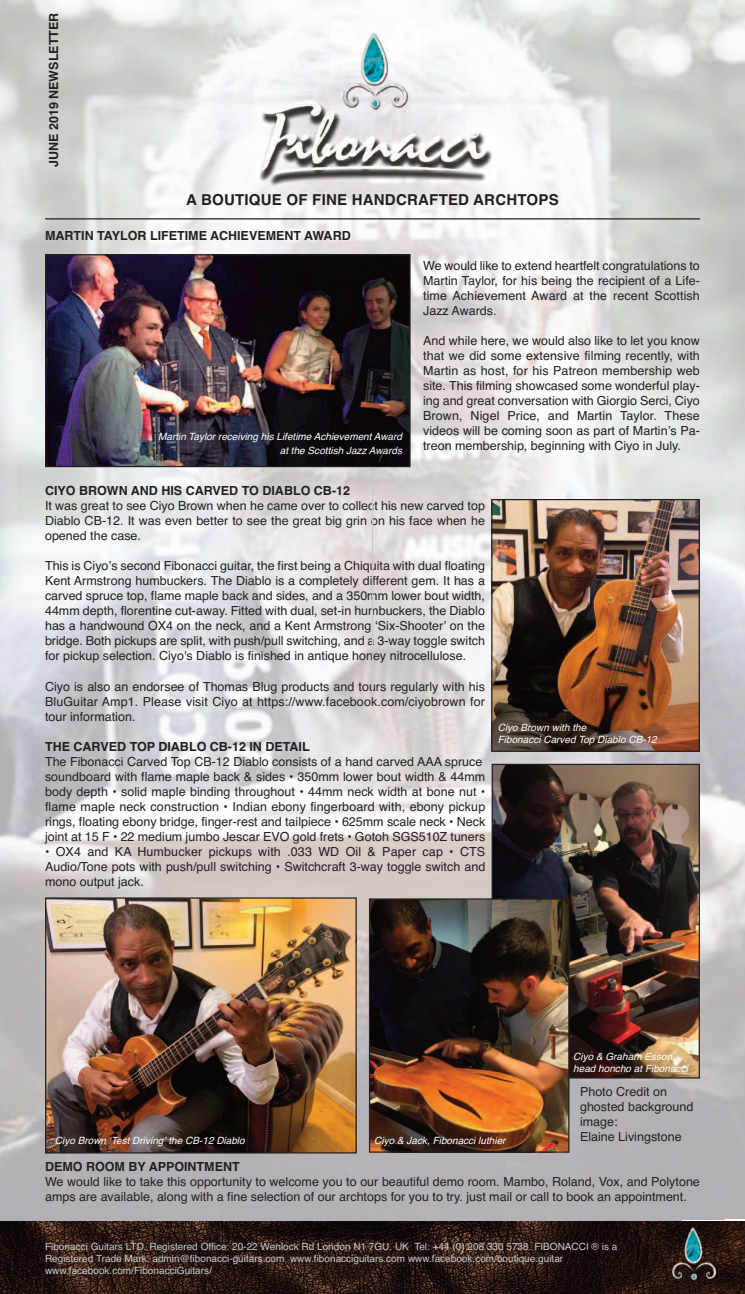
<style>
.page{position:relative;width:745px;height:1294px;background:#fff}
.page>*{position:absolute;margin:0;border:0;box-sizing:border-box;transform-origin:0 0}
.t1{font:700 15px "Helvetica";letter-spacing:.015em;color:#231f20}
.t2{font:12.5px/15px "Helvetica";color:#231f20;text-align:justify}
.t3{font:700 12.5px "Helvetica";color:#231f20}
.t4{font:10px/12px "Helvetica";color:#c7c8ca}
.t5{font:italic 10px/12px "Helvetica";color:#fff}
</style>
<div class="page">
<img style="left:0;top:0;width:744px;height:1234px">
<img style="left:1px;top:1221px;width:743px;height:72px">
<img style="left:254px;top:93px;width:242px;height:95px">
<img style="left:665px;top:1224px;width:58px;height:62px">
<hr style="left:45px;top:218px;width:654px;height:1px;background:#231f20">
<img style="left:331px;top:21px;width:88px;height:97px">
<hr style="left:371px;top:457px;width:2px;height:237px;background:#c7c8ca">
<img style="left:493px;top:501px;width:204px;height:248px">
<div style="left:491px;top:499px;width:208px;height:252px;border:1px solid #231f20"></div>
<img style="left:47px;top:256px;width:361px;height:209px">
<div style="left:45px;top:254px;width:365px;height:213px;border:1px solid #231f20"></div>
<img style="left:493px;top:765px;width:204px;height:311px">
<div style="left:491px;top:763px;width:208px;height:315px;border:1px solid #231f20"></div>
<img style="left:47px;top:899px;width:307px;height:252px">
<div style="left:45px;top:897px;width:311px;height:256px;border:1px solid #231f20"></div>
<img style="left:371px;top:900px;width:196px;height:250px">
<div style="left:369px;top:898px;width:200px;height:254px;border:1px solid #231f20"></div>
<p class="t3" style="left:46px;top:167px;width:156px;rotate:-90deg">JUNE 2019 NEWSLETTER</p>
<p class="t1" style="left:186px;top:191px;width:374px">A BOUTIQUE OF FINE HANDCRAFTED ARCHTOPS</p>
<p class="t3" style="left:45px;top:229px;width:307px">MARTIN TAYLOR LIFETIME ACHIEVEMENT AWARD</p>
<p class="t5" style="left:158px;top:429px;width:245px;line-height:13.9px;text-align:right">Martin Taylor receiving his Lifetime Achievement Award at the Scottish Jazz Awards</p>
<p class="t2" style="left:423px;top:258px;width:278px">We would like to extend heartfelt congratulations to Martin Taylor, for his being the recipient of a Life&shy;time Achievement Award at the recent Scottish Jazz Awards.</p>
<p class="t2" style="left:423px;top:333px;width:278px">And while here, we would also like to let you know that we did some extensive filming recently, with Martin as host, for his Patreon membership web site. This filming showcased some wonderful play&shy;ing and great conversation with Giorgio Serci, Ciyo Brown, Nigel Price, and Martin Taylor. These videos will be coming soon as part of Martin’s Pa&shy;treon membership, beginning with Ciyo in July.</p>
<p class="t3" style="left:45px;top:484px;width:306px">CIYO BROWN AND HIS CARVED TO DIABLO CB-12</p>
<p class="t2" style="left:45px;top:498px;width:441px">It was great to see Ciyo Brown when he came over to collect his new carved top Diablo CB-12. It was even better to see the great big grin on his face when he opened the case.</p>
<p class="t2" style="left:45px;top:558px;width:441px">This is Ciyo’s second Fibonacci guitar, the first being a Chiquita with dual floating Kent Armstrong humbuckers. The Diablo is a completely different gem. It has a carved spruce top, flame maple back and sides, and a 350mm lower bout width, 44mm depth, florentine cut-away. Fitted with dual, set-in humbuckers, the Diablo has a handwound OX4 on the neck, and a Kent Armstrong ‘Six-Shooter’ on the bridge. Both pickups are split, with push/pull switching, and a 3-way toggle switch for pickup selection. Ciyo's Diablo is finished in antique honey nitrocellulose.</p>
<p class="t2" style="left:45px;top:678px;width:441px">Ciyo is also an endorsee of Thomas Blug products and tours regularly with his BluGuitar Amp1. Please visit Ciyo at https://www.facebook.com/ciyobrown for tour information.</p>
<p class="t3" style="left:45px;top:739px;width:266px">THE CARVED TOP DIABLO CB-12 IN DETAIL</p>
<p class="t2" style="left:45px;top:753px;width:441px;text-align:left">The Fibonacci Carved Top CB-12 Diablo consists of a hand carved AAA spruce soundboard with flame maple back &amp; sides • 350mm lower bout width &amp; 44mm body depth • solid maple binding throughout • 44mm neck width at bone nut • flame maple neck construction • Indian ebony fingerboard with, ebony pickup rings, floating ebony bridge, finger-rest and tailpiece • 625mm scale neck • Neck joint at 15 F • 22 medium jumbo Jescar EVO gold frets • Gotoh SGS510Z tuners</p>
<p class="t2" style="left:45px;top:843px;width:441px">• OX4 and KA Humbucker pickups with .033 WD Oil &amp; Paper cap • CTS Audio/Tone pots with push/pull switching • Switchcraft 3-way toggle switch and mono output jack.</p>
<p class="t5" style="left:497px;top:721px;width:160px">Ciyo Brown with the<br>Fibonacci Carved Top Diablo CB-12</p>
<p class="t5" style="left:573px;top:1050px;width:116px">Ciyo &amp; Graham Esson, head honcho at Fibonacci</p>
<p class="t2" style="left:579px;top:1084px;width:115px;text-align:left">Photo Credit on ghosted background image:</p>
<p class="t5" style="left:55px;top:1134px;width:191px">Ciyo Brown ‘Test Driving’ the CB-12 Diablo</p>
<p class="t2" style="left:579px;top:1129px;width:103px">Elaine Livingstone</p>
<p class="t5" style="left:374px;top:1134px;width:133px">Ciyo &amp; Jack, Fibonacci luthier</p>
<p class="t3" style="left:45px;top:1159px;width:196px">DEMO ROOM BY APPOINTMENT</p>
<p class="t2" style="left:45px;top:1173px;width:656px">We would like to take this opportunity to welcome you to our beautiful demo room. Mambo, Roland, Vox, and Polytone amps are available, along with a fine selection of our archtops for you to try. just mail or call to book an appointment.</p>
<p class="t4" style="left:45px;top:1240px;width:573px">Fibonacci Guitars LTD. Registered Office: 20-22 Wenlock Rd London N1 7GU. UK Tel: +44 (0) 208 330 5738. FIBONACCI ® is a<br>Registered Trade Mark. admin@fibonacci-guitars.com www.fibonacciguitars.com www.facebook.com/boutique.guitar www.facebook.com/FibonacciGuitars/</p>
</div>
